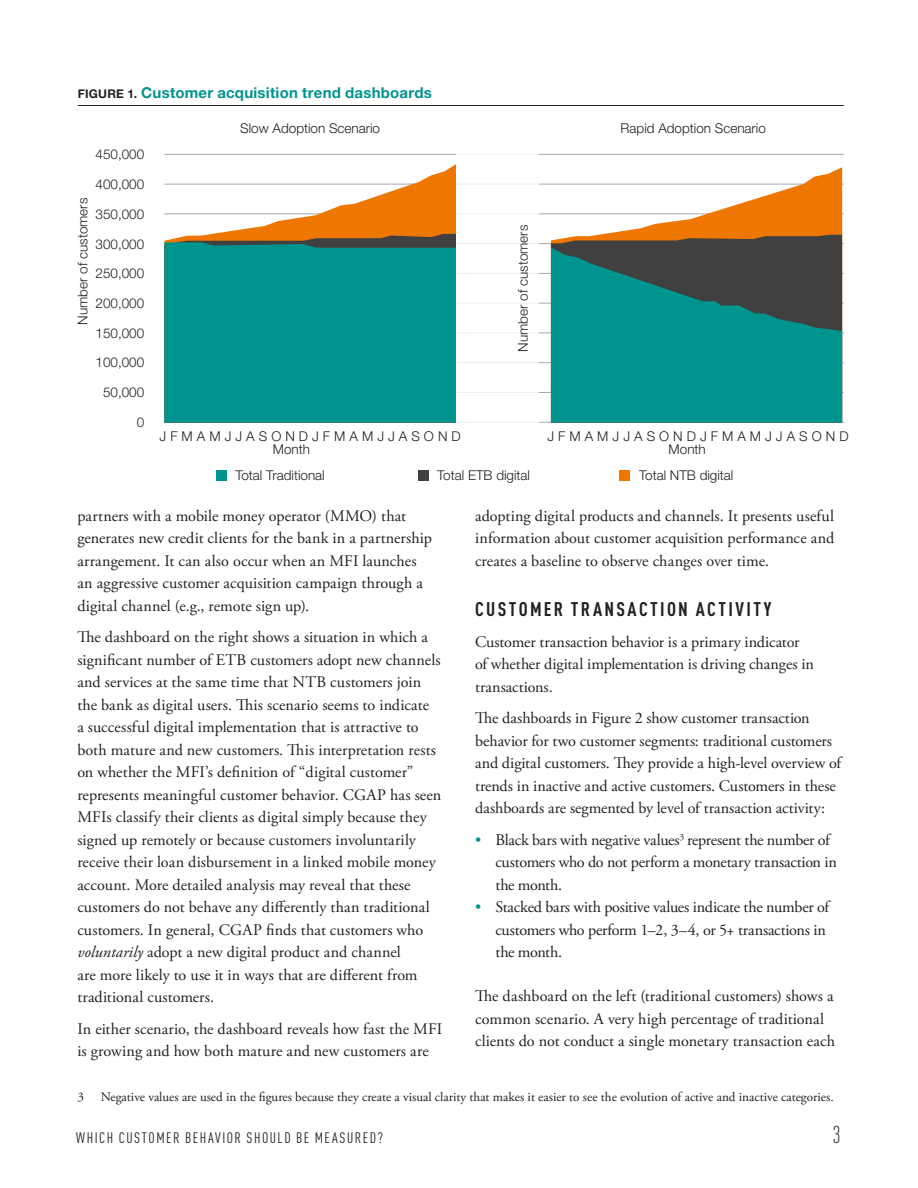
<style>
.page{position:relative;width:918px;height:1188px;background:#fff}
.page>*{position:absolute;margin:0;border:0;box-sizing:border-box;transform-origin:0 0}
.t1{font:300 condensed 24px "DIN Pro";color:#231f20}
.B_Head{font:700 condensed 19.5px "DIN Pro";letter-spacing:.12em;color:#231f20}
.Body_Tech{font:16.2px/22.5px "Adobe Garamond Pro";color:#231f20}
.Figure_Title{font:700 15px "Helvetica Neue LT Std";letter-spacing:.015em;color:#00948f}
.t2{font:condensed 15px "DIN Pro";letter-spacing:.1em;color:#231f20}
.Figure_Text{font:300 13.5px "Helvetica Neue LT Std";color:#231f20}
.Footnote{font:13.2px "Adobe Garamond Pro";color:#231f20}
.s1{font-size:12px;color:#231f20}
.s2{font-style:italic}
.s3{color:#00948f}
</style>
<div class="page">
<hr style="left:78px;top:105px;width:766px;height:1px;background:#231f20">
<hr style="left:164px;top:422px;width:680px;height:1px;background:#a8a9ad">
<hr style="left:164px;top:392px;width:680px;height:1px;background:#a8a9ad">
<hr style="left:164px;top:362px;width:680px;height:1px;background:#a8a9ad">
<hr style="left:164px;top:333px;width:680px;height:1px;background:#a8a9ad">
<hr style="left:164px;top:303px;width:680px;height:1px;background:#a8a9ad">
<hr style="left:164px;top:273px;width:680px;height:1px;background:#a8a9ad">
<hr style="left:164px;top:243px;width:680px;height:1px;background:#a8a9ad">
<hr style="left:164px;top:213px;width:680px;height:1px;background:#a8a9ad">
<hr style="left:164px;top:184px;width:680px;height:1px;background:#a8a9ad">
<hr style="left:164px;top:154px;width:680px;height:1px;background:#a8a9ad">
<svg style="left:164px;top:164px;width:292px;height:70px"></svg>
<svg style="left:164px;top:234px;width:292px;height:8px;background:#ab6926"></svg>
<div style="left:164px;top:242px;width:292px;height:181px;background:#00948f"></div>
<svg style="left:551px;top:167px;width:291px;height:68px"></svg>
<svg style="left:551px;top:235px;width:291px;height:12px;background:#785532"></svg>
<svg style="left:551px;top:247px;width:291px;height:176px;background:#117d79"></svg>
<div style="left:456px;top:150px;width:82px;height:277px;background:#fff"></div>
<div style="left:216px;top:470px;width:11px;height:11px;background:#00948f"></div>
<div style="left:418px;top:470px;width:10px;height:11px;background:#404040"></div>
<div style="left:620px;top:470px;width:10px;height:11px;background:#ed7700"></div>
<p class="Figure_Title" style="left:78px;top:84px;width:356px"><span class="s1">FIGURE 1.</span> Customer acquisition trend dashboards</p>
<p class="Figure_Text" style="left:74px;top:325px;width:128px;rotate:-90deg">Number of customers</p>
<p class="Figure_Text" style="left:96px;top:146px;width:50px">450,000</p>
<p class="Figure_Text" style="left:96px;top:176px;width:50px">400,000</p>
<p class="Figure_Text" style="left:96px;top:206px;width:50px">350,000</p>
<p class="Figure_Text" style="left:96px;top:235px;width:50px">300,000</p>
<p class="Figure_Text" style="left:96px;top:265px;width:50px">250,000</p>
<p class="Figure_Text" style="left:96px;top:295px;width:50px">200,000</p>
<p class="Figure_Text" style="left:96px;top:325px;width:50px">150,000</p>
<p class="Figure_Text" style="left:96px;top:354px;width:50px">100,000</p>
<p class="Figure_Text" style="left:103px;top:384px;width:43px">50,000</p>
<p class="Figure_Text" style="left:137px;top:414px;width:9px">0</p>
<p class="Figure_Text" style="left:240px;top:120px;width:141px">Slow Adoption Scenario</p>
<p class="Figure_Text" style="left:621px;top:120px;width:147px">Rapid Adoption Scenario</p>
<p class="Figure_Text" style="left:515px;top:352px;width:128px;rotate:-90deg">Number of customers</p>
<p class="Figure_Text" style="left:160px;top:428px;width:303px">J F M A M J J A S O N D J F M A M J J A S O N D</p>
<p class="Figure_Text" style="left:235px;top:467px;width:91px">Total Traditional</p>
<p class="Figure_Text" style="left:437px;top:467px;width:94px">Total ETB digital</p>
<p class="Figure_Text" style="left:639px;top:467px;width:96px">Total NTB digital</p>
<p class="Figure_Text" style="left:547px;top:428px;width:303px">J F M A M J J A S O N D J F M A M J J A S O N D</p>
<p class="Figure_Text" style="left:273px;top:440px;width:39px">Month</p>
<p class="Figure_Text" style="left:669px;top:440px;width:39px">Month</p>
<p class="Body_Tech" style="left:77px;top:505px;width:356px">partners with a mobile money operator (MMO) that generates new credit clients for the bank in a partnership arrangement. It can also occur when an MFI launches an aggressive customer acquisition campaign through a digital channel (e.g., remote sign up).</p>
<p class="Body_Tech" style="left:77px;top:626px;width:365px">The dashboard on the right shows a situation in which a significant number of ETB customers adopt new channels and services at the same time that NTB customers join the bank as digital users. This scenario seems to indicate<br>a successful digital implementation that is attractive to both mature and new customers. This interpretation rests on whether the MFI’s definition of “digital customer” represents meaningful customer behavior. CGAP has seen MFIs classify their clients as digital simply because they signed up remotely or because customers involuntarily receive their loan disbursement in a linked mobile money account. More detailed analysis may reveal that these customers do not behave any differently than traditional customers. In general, CGAP finds that customers who <span class="s2">voluntarily</span> adopt a new digital product and channel<br>are more likely to use it in ways that are different from traditional customers.</p>
<p class="Body_Tech" style="left:77px;top:1018px;width:366px">In either scenario, the dashboard reveals how fast the MFI is growing and how both mature and new customers are</p>
<p class="Footnote" style="left:77px;top:1089px;width:8px">3</p>
<p class="Footnote" style="left:101px;top:1089px;width:734px">Negative values are used in the figures because they create a visual clarity that makes it easier to see the evolution of active and inactive categories.</p>
<p class="Body_Tech" style="left:475px;top:505px;width:361px;text-align:justify">adopting digital products and channels. It presents useful information about customer acquisition performance and creates a baseline to observe changes over time.</p>
<p class="B_Head" style="left:475px;top:594px;width:298px">CUSTOMER TRANSACTION ACTIVITY</p>
<p class="Body_Tech" style="left:475px;top:631px;width:341px">Customer transaction behavior is a primary indicator of whether digital implementation is driving changes in transactions.</p>
<p class="Body_Tech" style="left:475px;top:708px;width:368px">The dashboards in Figure 2 show customer transaction behavior for two customer segments: traditional customers and digital customers. They provide a high-level overview of trends in inactive and active customers. Customers in these dashboards are segmented by level of transaction activity:</p>
<p class="Body_Tech" style="left:495px;top:829px;width:343px;text-indent:-20px"><span class="s3">•</span> Black bars with negative values<sup>3</sup> represent the number of customers who do not perform a monetary transaction in the month.</p>
<p class="Body_Tech" style="left:495px;top:897px;width:335px;text-indent:-20px"><span class="s3">•</span> Stacked bars with positive values indicate the number of customers who perform 1–2, 3–4, or 5+ transactions in the month.</p>
<p class="Body_Tech" style="left:475px;top:985px;width:361px">The dashboard on the left (traditional customers) shows a common scenario. A very high percentage of traditional clients do not conduct a single monetary transaction each</p>
<p class="t2" style="left:76px;top:1127px;width:308px">WHICH CUSTOMER BEHAVIOR SHOULD BE MEASURED?</p>
<h1 class="t1" style="left:833px;top:1117px;width:10px">3</h1>
</div>
